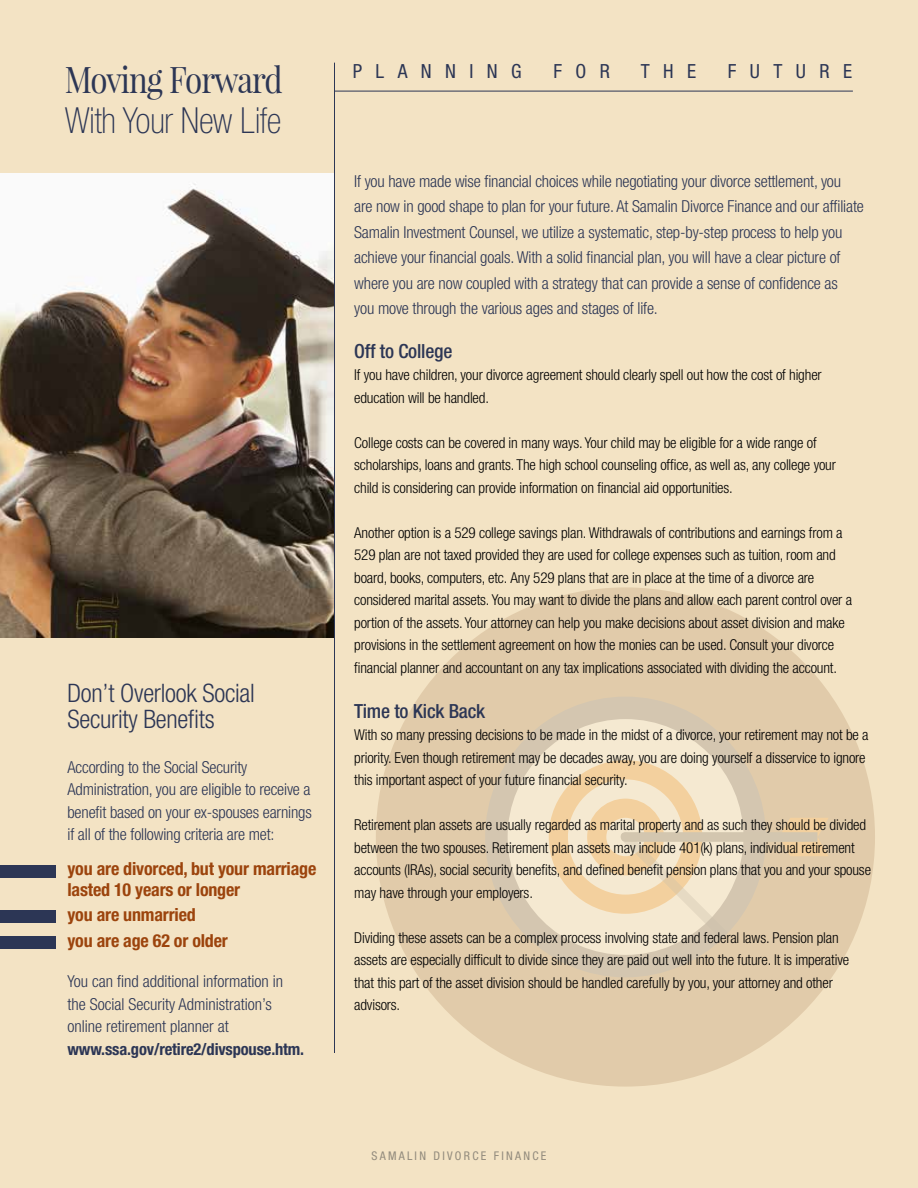
<style>
.page{position:relative;width:918px;height:1188px;background:#f3e3c4}
.page>*{position:absolute;margin:0;border:0;box-sizing:border-box;transform-origin:0 0}
.t1{font:100 condensed 36px "Helvetica Neue";letter-spacing:-.01em;color:#2c3655}
.t2{font:36px "Playfair Display";letter-spacing:-.03em;color:#2c3655;scale:.87 1}
.t3{font:300 condensed 25.5px/25.5px "Helvetica Neue";letter-spacing:-.01em;color:#2c3655}
.t4{font:500 condensed 19.5px "Helvetica Neue";letter-spacing:-.01em;color:#2c3655}
.t5{font:condensed 19.5px "Helvetica Neue";letter-spacing:.69em;color:#2c3655}
.t6{font:700 condensed 18px/21px "Helvetica Neue";letter-spacing:-.01em;color:#9c440d}
.t7{font:300 condensed 16.5px/22.5px "Helvetica Neue";letter-spacing:-.01em;color:#2c3655}
.t8{font:700 condensed 16.5px "Helvetica Neue";letter-spacing:-.01em;color:#2c3655}
.t9{font:300 condensed 15px/22.5px "Helvetica Neue";letter-spacing:-.01em;color:#000}
.t10{font:condensed 12px "Helvetica Neue";letter-spacing:.19em;color:#928b7d}
</style>
<div class="page">
<hr style="left:334px;top:91px;width:519px;height:1px;background:#2c3655">
<img style="left:0;top:174px;width:334px;height:464px">
<hr style="left:334px;top:63px;width:1px;height:990px;background:#2c3655">
<div style="left:0;top:866px;width:56px;height:12px;background:#2c3655"></div>
<div style="left:0;top:910px;width:56px;height:13px;background:#2c3655"></div>
<div style="left:0;top:936px;width:56px;height:13px;background:#2c3655"></div>
<div style="left:376px;top:587px;width:499px;height:500px;background:#e1cbaa;border-radius:50%"></div>
<svg style="left:485px;top:697px;width:257px;height:280px"></svg>
<svg style="left:549px;top:760px;width:279px;height:216px"></svg>
<h1 class="t2" style="left:65px;top:57px;width:252px">Moving Forward</h1>
<h1 class="t1" style="left:65px;top:100px;width:218px">With Your New Life</h1>
<h2 class="t3" style="left:68px;top:680px;width:189px">Don’t Overlook Social<br>Security Benefits</h2>
<p class="t7" style="left:68px;top:755px;width:246px">According to the Social Security Administration, you are eligible to receive a benefit based on your ex-spouses earnings if all of the following criteria are met:</p>
<p class="t6" style="left:68px;top:857px;width:250px">you are divorced, but your marriage lasted 10 years or longer</p>
<p class="t6" style="left:68px;top:902px;width:162px;line-height:25.5px">you are unmarried<br>you are age 62 or older</p>
<p class="t7" style="left:68px;top:970px;width:217px">You can find additional information in the Social Security Administration’s online retirement planner at</p>
<p class="t8" style="left:68px;top:1039px;width:238px">www.ssa.gov/retire2/divspouse.htm.</p>
<h3 class="t5" style="left:353px;top:60px;width:170px">PLANNING</h3>
<h3 class="t5" style="left:553px;top:60px;width:58px">FOR</h3>
<h3 class="t5" style="left:641px;top:60px;width:57px">THE</h3>
<h3 class="t5" style="left:728px;top:60px;width:126px">FUTURE</h3>
<p class="t7" style="left:354px;top:168px;width:511px;line-height:25.5px">If you have made wise financial choices while negotiating your divorce settlement, you<br>are now in good shape to plan for your future. At Samalin Divorce Finance and our affiliate Samalin Investment Counsel, we utilize a systematic, step-by-step process to help you achieve your financial goals. With a solid financial plan, you will have a clear picture of where you are now coupled with a strategy that can provide a sense of confidence as<br>you move through the various ages and stages of life.</p>
<h3 class="t4" style="left:354px;top:339px;width:100px">Off to College</h3>
<p class="t9" style="left:354px;top:364px;width:469px">If you have children, your divorce agreement should clearly spell out how the cost of higher education will be handled.</p>
<p class="t9" style="left:354px;top:431px;width:483px">College costs can be covered in many ways. Your child may be eligible for a wide range of scholarships, loans and grants. The high school counseling office, as well as, any college your child is considering can provide information on financial aid opportunities.</p>
<p class="t9" style="left:354px;top:521px;width:499px">Another option is a 529 college savings plan. Withdrawals of contributions and earnings from a 529 plan are not taxed provided they are used for college expenses such as tuition, room and board, books, computers, etc. Any 529 plans that are in place at the time of a divorce are considered marital assets. You may want to divide the plans and allow each parent control over a portion of the assets. Your attorney can help you make decisions about asset division and make provisions in the settlement agreement on how the monies can be used. Consult your divorce financial planner and accountant on any tax implications associated with dividing the account.</p>
<h3 class="t4" style="left:354px;top:699px;width:132px">Time to Kick Back</h3>
<p class="t9" style="left:354px;top:724px;width:516px">With so many pressing decisions to be made in the midst of a divorce, your retirement may not be a priority. Even though retirement may be decades away, you are doing yourself a disservice to ignore this important aspect of your future financial security.</p>
<p class="t9" style="left:354px;top:814px;width:518px">Retirement plan assets are usually regarded as marital property and as such they should be divided between the two spouses. Retirement plan assets may include 401(k) plans, individual retirement accounts (IRAs), social security benefits, and defined benefit pension plans that you and your spouse may have through your employers.</p>
<p class="t9" style="left:354px;top:926px;width:496px">Dividing these assets can be a complex process involving state and federal laws. Pension plan assets are especially difficult to divide since they are paid out well into the future. It is imperative that this part of the asset division should be handled carefully by you, your attorney and other advisors.</p>
<p class="t10" style="left:371px;top:1148px;width:177px">SAMALIN DIVORCE FINANCE</p>
</div>
